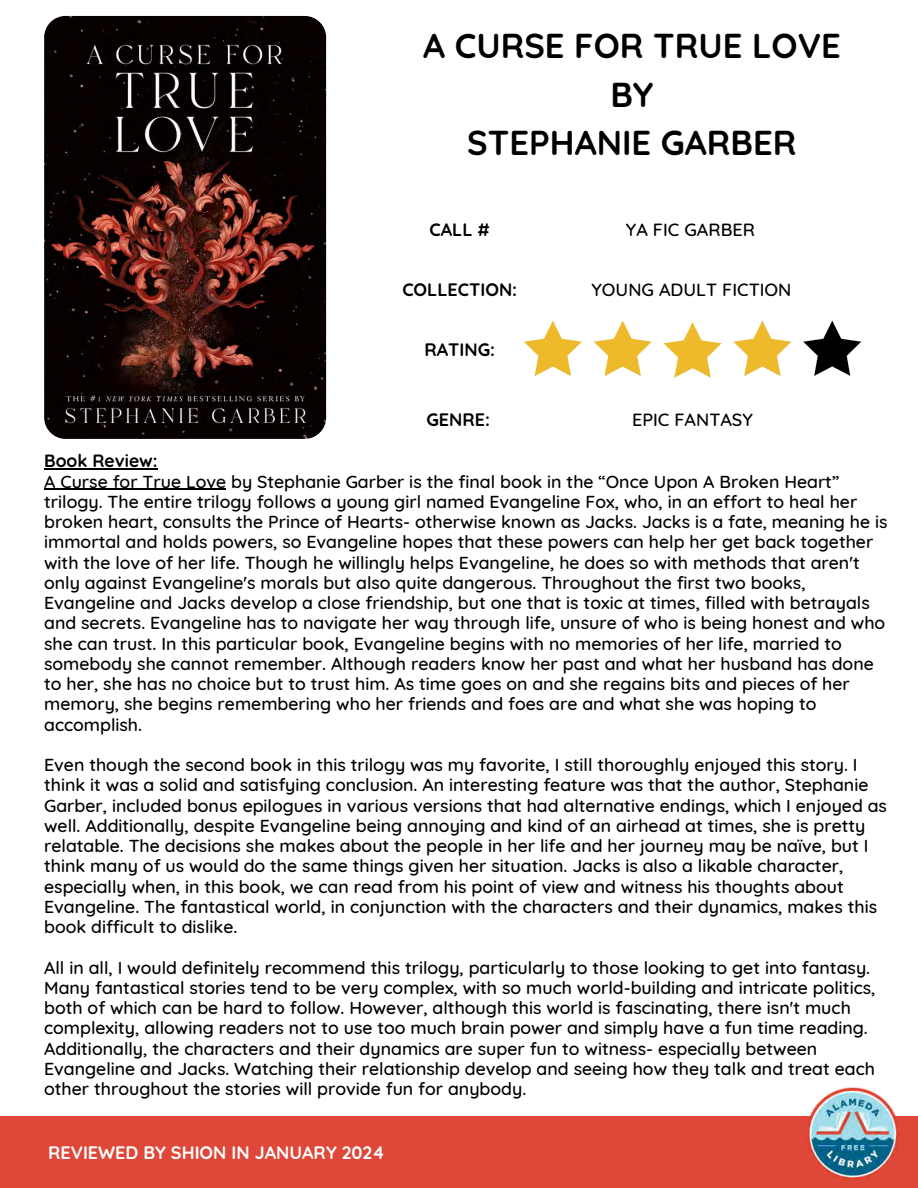
<style>
.page{position:relative;width:918px;height:1188px;background:#fff}
.page>*{position:absolute;margin:0;border:0;box-sizing:border-box;transform-origin:0 0}
.t1{font:700 34.5px/48.3px "Quicksand";color:#000;text-align:center}
.t2{font:500 18px "Quicksand";color:#000}
.t3{font:700 18px "Quicksand";color:#000}
.t4{font:700 18px "Quicksand";color:#fff}
.t5{font:500 17.7px/20.2px "Quicksand";color:#000}
.t6{font:700 17.7px "Quicksand";color:#000}
</style>
<div class="page">
<div style="left:0;top:1117px;width:918px;height:71px;background:#df4838"></div>
<img style="left:806px;top:1087px;width:94px;height:93px">
<img style="left:44px;top:16px;width:282px;height:423px;border-radius:21px">
<img style="left:524px;top:320px;width:58px;height:56px">
<img style="left:593px;top:320px;width:59px;height:56px">
<img style="left:663px;top:322px;width:59px;height:56px">
<img style="left:733px;top:320px;width:59px;height:56px">
<img style="left:803px;top:320px;width:59px;height:56px">
<hr style="left:44px;top:468px;width:114px;height:2px;background:#000">
<hr style="left:44px;top:489px;width:182px;height:1px;background:#000">
<p class="t1" style="left:423px;top:21px;width:419px">A CURSE FOR TRUE LOVE<br>BY<br>STEPHANIE GARBER</p>
<h2 class="t3" style="left:429px;top:218px;width:62px">CALL #</h2>
<h2 class="t2" style="left:626px;top:218px;width:130px">YA FIC GARBER</h2>
<h2 class="t3" style="left:402px;top:278px;width:116px">COLLECTION:</h2>
<h2 class="t2" style="left:591px;top:278px;width:201px">YOUNG ADULT FICTION</h2>
<h2 class="t3" style="left:424px;top:338px;width:72px">RATING:</h2>
<h2 class="t3" style="left:426px;top:408px;width:65px">GENRE:</h2>
<h2 class="t2" style="left:632px;top:408px;width:122px">EPIC FANTASY</h2>
<p class="t6" style="left:44px;top:450px;width:115px">Book Review:</p>
<p class="t5" style="left:44px;top:471px;width:845px">A Curse for True Love by Stephanie Garber is the final book in the “Once Upon A Broken Heart” trilogy. The entire trilogy follows a young girl named Evangeline Fox, who, in an effort to heal her broken heart, consults the Prince of Hearts- otherwise known as Jacks. Jacks is a fate, meaning he is immortal and holds powers, so Evangeline hopes that these powers can help her get back together with the love of her life. Though he willingly helps Evangeline, he does so with methods that aren't only against Evangeline's morals but also quite dangerous. Throughout the first two books, Evangeline and Jacks develop a close friendship, but one that is toxic at times, filled with betrayals and secrets. Evangeline has to navigate her way through life, unsure of who is being honest and who she can trust. In this particular book, Evangeline begins with no memories of her life, married to somebody she cannot remember. Although readers know her past and what her husband has done to her, she has no choice but to trust him. As time goes on and she regains bits and pieces of her memory, she begins remembering who her friends and foes are and what she was hoping to accomplish.</p>
<p class="t5" style="left:44px;top:754px;width:844px">Even though the second book in this trilogy was my favorite, I still thoroughly enjoyed this story. I think it was a solid and satisfying conclusion. An interesting feature was that the author, Stephanie Garber, included bonus epilogues in various versions that had alternative endings, which I enjoyed as well. Additionally, despite Evangeline being annoying and kind of an airhead at times, she is pretty relatable. The decisions she makes about the people in her life and her journey may be naïve, but I think many of us would do the same things given her situation. Jacks is also a likable character, especially when, in this book, we can read from his point of view and witness his thoughts about Evangeline. The fantastical world, in conjunction with the characters and their dynamics, makes this book difficult to dislike.</p>
<p class="t5" style="left:44px;top:957px;width:833px">All in all, I would definitely recommend this trilogy, particularly to those looking to get into fantasy.<br>Many fantastical stories tend to be very complex, with so much world-building and intricate politics, both of which can be hard to follow. However, although this world is fascinating, there isn't much complexity, allowing readers not to use too much brain power and simply have a fun time reading.<br>Additionally, the characters and their dynamics are super fun to witness- especially between Evangeline and Jacks. Watching their relationship develop and seeing how they talk and treat each other throughout the stories will provide fun for anybody.</p>
<h2 class="t4" style="left:48px;top:1141px;width:338px">REVIEWED BY SHION IN JANUARY 2024</h2>
</div>
